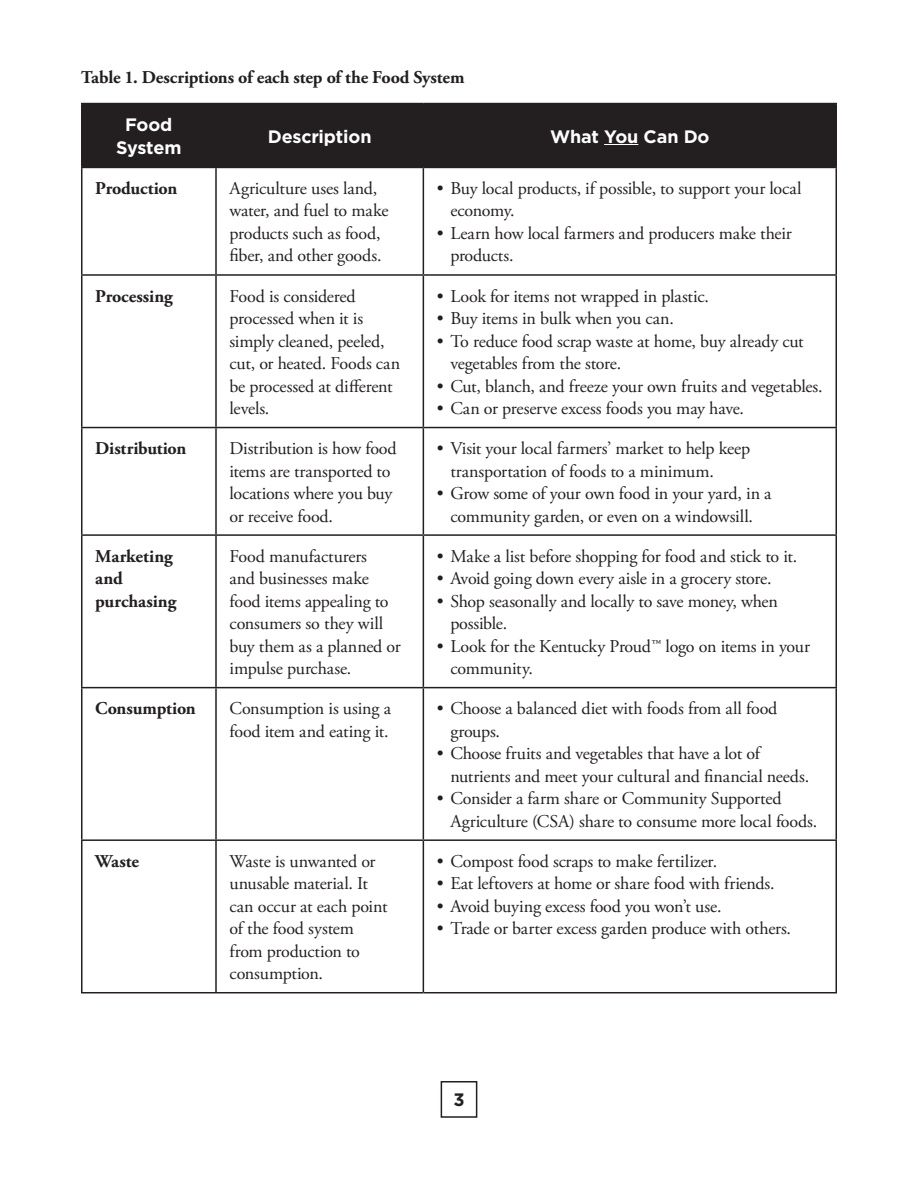
<style>
.page{position:relative;width:918px;height:1188px;background:#fff}
.page>*{position:absolute;margin:0;border:0;box-sizing:border-box;transform-origin:0 0}
.Body{font:18px/22.5px "Adobe Garamond Pro";letter-spacing:-.01em;color:#231f20}
.Body-2{font:700 18px/22.5px "Adobe Garamond Pro";letter-spacing:-.005em;color:#231f20}
.Table_Top_Headings{font:700 18px/22.5px "Gotham";letter-spacing:-.01em;color:#fff;text-align:center}
.t1{font:700 18px "Gotham";color:#231f20}
</style>
<div class="page">
<svg style="left:440px;top:1081px;width:38px;height:37px"></svg>
<div style="left:82px;top:104px;width:754px;height:63px;background:#231f20"></div>
<hr style="left:81px;top:103px;width:135px;height:1px;background:#231f20">
<hr style="left:81px;top:104px;width:1px;height:63px;background:#231f20">
<hr style="left:216px;top:103px;width:207px;height:1px;background:#231f20">
<hr style="left:215px;top:104px;width:2px;height:63px;background:#231f20">
<hr style="left:423px;top:103px;width:414px;height:1px;background:#231f20">
<hr style="left:423px;top:104px;width:1px;height:63px;background:#231f20">
<hr style="left:836px;top:104px;width:1px;height:63px;background:#231f20">
<hr style="left:81px;top:167px;width:135px;height:1px;background:#231f20">
<hr style="left:81px;top:168px;width:1px;height:106px;background:#231f20">
<hr style="left:216px;top:167px;width:207px;height:1px;background:#231f20">
<hr style="left:215px;top:168px;width:2px;height:106px;background:#231f20">
<hr style="left:423px;top:167px;width:414px;height:1px;background:#231f20">
<hr style="left:423px;top:168px;width:1px;height:106px;background:#231f20">
<hr style="left:836px;top:168px;width:1px;height:106px;background:#231f20">
<hr style="left:81px;top:274px;width:135px;height:2px;background:#231f20">
<hr style="left:81px;top:276px;width:1px;height:151px;background:#231f20">
<hr style="left:216px;top:274px;width:207px;height:2px;background:#231f20">
<hr style="left:215px;top:276px;width:2px;height:151px;background:#231f20">
<hr style="left:423px;top:274px;width:414px;height:2px;background:#231f20">
<hr style="left:423px;top:276px;width:1px;height:151px;background:#231f20">
<hr style="left:836px;top:276px;width:1px;height:151px;background:#231f20">
<hr style="left:81px;top:427px;width:135px;height:1px;background:#231f20">
<hr style="left:81px;top:428px;width:1px;height:106px;background:#231f20">
<hr style="left:216px;top:427px;width:207px;height:1px;background:#231f20">
<hr style="left:215px;top:428px;width:2px;height:106px;background:#231f20">
<hr style="left:423px;top:427px;width:414px;height:1px;background:#231f20">
<hr style="left:423px;top:428px;width:1px;height:106px;background:#231f20">
<hr style="left:836px;top:428px;width:1px;height:106px;background:#231f20">
<hr style="left:81px;top:534px;width:135px;height:2px;background:#231f20">
<hr style="left:81px;top:536px;width:1px;height:151px;background:#231f20">
<hr style="left:216px;top:534px;width:207px;height:2px;background:#231f20">
<hr style="left:215px;top:536px;width:2px;height:151px;background:#231f20">
<hr style="left:423px;top:534px;width:414px;height:2px;background:#231f20">
<hr style="left:423px;top:536px;width:1px;height:151px;background:#231f20">
<hr style="left:836px;top:536px;width:1px;height:151px;background:#231f20">
<hr style="left:81px;top:687px;width:135px;height:1px;background:#231f20">
<hr style="left:81px;top:688px;width:1px;height:151px;background:#231f20">
<hr style="left:216px;top:687px;width:207px;height:1px;background:#231f20">
<hr style="left:215px;top:688px;width:2px;height:151px;background:#231f20">
<hr style="left:423px;top:687px;width:414px;height:1px;background:#231f20">
<hr style="left:423px;top:688px;width:1px;height:151px;background:#231f20">
<hr style="left:836px;top:688px;width:1px;height:151px;background:#231f20">
<hr style="left:81px;top:839px;width:135px;height:2px;background:#231f20">
<hr style="left:81px;top:841px;width:1px;height:151px;background:#231f20">
<hr style="left:216px;top:839px;width:207px;height:2px;background:#231f20">
<hr style="left:215px;top:841px;width:2px;height:151px;background:#231f20">
<hr style="left:423px;top:839px;width:414px;height:2px;background:#231f20">
<hr style="left:423px;top:841px;width:1px;height:151px;background:#231f20">
<hr style="left:836px;top:841px;width:1px;height:151px;background:#231f20">
<hr style="left:81px;top:992px;width:135px;height:1px;background:#231f20">
<hr style="left:216px;top:992px;width:207px;height:1px;background:#231f20">
<hr style="left:423px;top:992px;width:414px;height:1px;background:#231f20">
<hr style="left:604px;top:144px;width:34px;height:1px;background:#fff">
<p class="Body-2" style="left:81px;top:67px;width:385px">Table 1. Descriptions of each step of the Food System</p>
<p class="Table_Top_Headings" style="left:116px;top:114px;width:67px">Food<br>System</p>
<p class="Table_Top_Headings" style="left:268px;top:125px;width:105px">Description</p>
<p class="Table_Top_Headings" style="left:550px;top:125px;width:161px">What You Can Do</p>
<p class="Body-2" style="left:95px;top:177px;width:84px">Production</p>
<p class="Body" style="left:230px;top:178px;width:161px">Agriculture uses land, water, and fuel to make products such as food, fiber, and other goods.</p>
<p class="Body" style="left:450px;top:178px;width:353px;text-indent:-14px">• Buy local products, if possible, to support your local economy.</p>
<p class="Body" style="left:450px;top:223px;width:343px;text-indent:-14px">• Learn how local farmers and producers make their products.</p>
<p class="Body-2" style="left:95px;top:285px;width:79px">Processing</p>
<p class="Body" style="left:230px;top:285px;width:172px">Food is considered processed when it is simply cleaned, peeled, cut, or heated. Foods can be processed at different levels.</p>
<p class="Body" style="left:437px;top:285px;width:274px">• Look for items not wrapped in plastic.</p>
<p class="Body" style="left:437px;top:308px;width:239px">• Buy items in bulk when you can.</p>
<p class="Body" style="left:450px;top:330px;width:355px;text-indent:-14px">• To reduce food scrap waste at home, buy already cut vegetables from the store.</p>
<p class="Body" style="left:437px;top:375px;width:387px">• Cut, blanch, and freeze your own fruits and vegetables.</p>
<p class="Body" style="left:437px;top:398px;width:309px">• Can or preserve excess foods you may have.</p>
<p class="Body-2" style="left:95px;top:437px;width:93px">Distribution</p>
<p class="Body" style="left:230px;top:438px;width:169px">Distribution is how food items are transported to locations where you buy or receive food.</p>
<p class="Body" style="left:450px;top:438px;width:301px;text-indent:-14px">• Visit your local farmers’ market to help keep transportation of foods to a minimum.</p>
<p class="Body" style="left:437px;top:483px;width:336px;text-align:center">• Grow some of your own food in your yard, in a community garden, or even on a windowsill.</p>
<p class="Body-2" style="left:95px;top:545px;width:83px">Marketing and purchasing</p>
<p class="Body" style="left:230px;top:545px;width:173px">Food manufacturers<br>and businesses make food items appealing to consumers so they will buy them as a planned or impulse purchase.</p>
<p class="Body" style="left:437px;top:545px;width:362px">• Make a list before shopping for food and stick to it.</p>
<p class="Body" style="left:437px;top:568px;width:336px">• Avoid going down every aisle in a grocery store.</p>
<p class="Body" style="left:450px;top:590px;width:329px;text-indent:-14px">• Shop seasonally and locally to save money, when possible.</p>
<p class="Body" style="left:450px;top:635px;width:361px;text-indent:-14px">• Look for the Kentucky Proud™ logo on items in your community.</p>
<p class="Body-2" style="left:95px;top:698px;width:102px">Consumption</p>
<p class="Body" style="left:230px;top:698px;width:163px">Consumption is using a food item and eating it.</p>
<p class="Body" style="left:450px;top:698px;width:329px;text-indent:-14px">• Choose a balanced diet with foods from all food groups.</p>
<p class="Body" style="left:450px;top:743px;width:360px;text-indent:-14px">• Choose fruits and vegetables that have a lot of nutrients and meet your cultural and financial needs.</p>
<p class="Body" style="left:450px;top:788px;width:369px;text-indent:-14px">• Consider a farm share or Community Supported<br>Agriculture (CSA) share to consume more local foods.</p>
<p class="Body-2" style="left:95px;top:850px;width:45px">Waste</p>
<p class="Body" style="left:230px;top:850px;width:160px">Waste is unwanted or unusable material. It can occur at each point of the food system from production to consumption.</p>
<p class="Body" style="left:437px;top:850px;width:282px">• Compost food scraps to make fertilizer.</p>
<p class="Body" style="left:437px;top:873px;width:339px">• Eat leftovers at home or share food with friends.</p>
<p class="Body" style="left:437px;top:895px;width:286px">• Avoid buying excess food you won’t use.</p>
<p class="Body" style="left:437px;top:918px;width:356px">• Trade or barter excess garden produce with others.</p>
<p class="t1" style="left:453px;top:1087px;width:13px">3</p>
</div>
